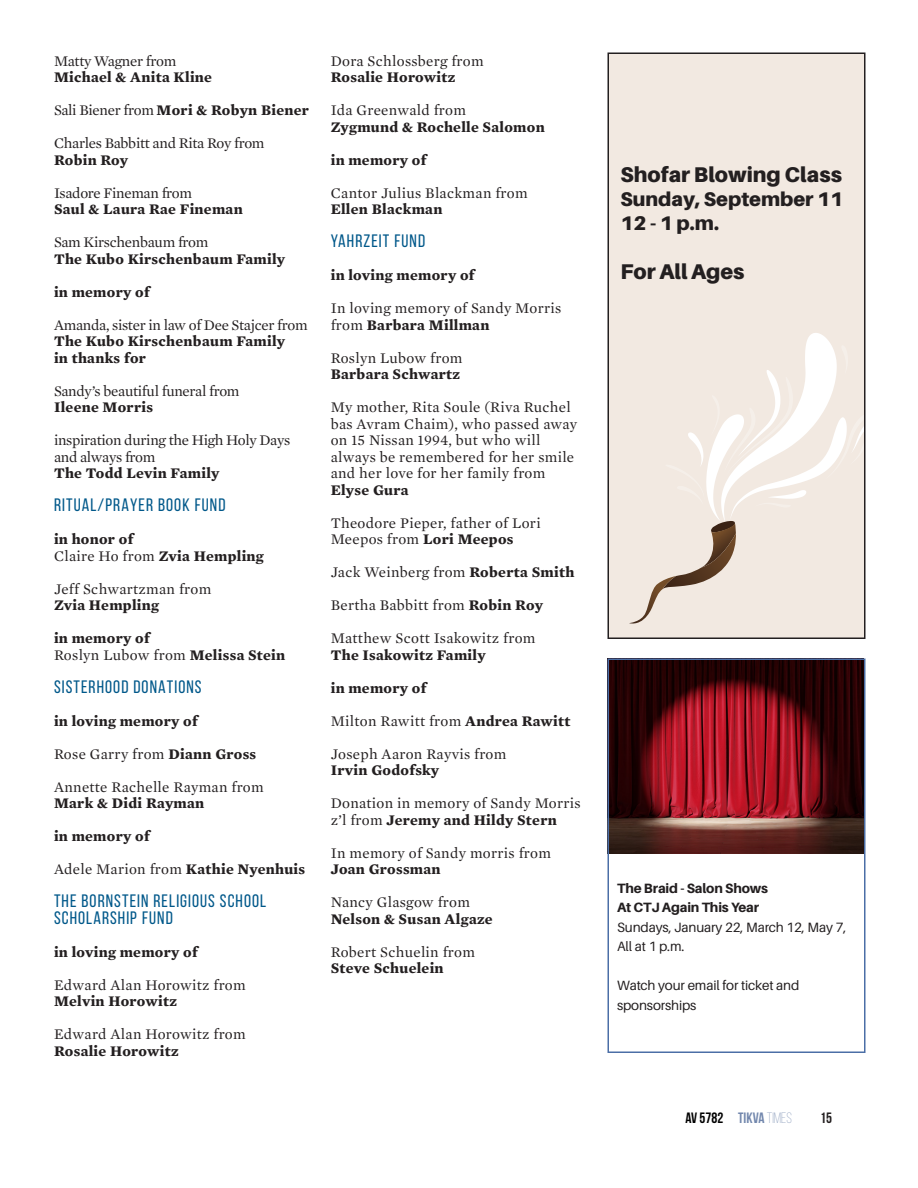
<style>
.page{position:relative;width:918px;height:1188px;background:#fff}
.page>*{position:absolute;margin:0;border:0;box-sizing:border-box;transform-origin:0 0}
.t1{font:900 21.3px "Aileron";color:#231f20}
.t2{font:900 19.8px/23.7px "Aileron";color:#231f20}
.t3{font:18px/16.5px "Bebas Neue";letter-spacing:.06em;color:#00588a}
.t4{font:15px/16.5px "Mercury Text G1";letter-spacing:.02em;color:#231f20}
.t5{font:700 15px "Mercury Text G1";letter-spacing:.02em;color:#231f20}
.t6{font:15px/16.5px "Mercury Text G1";letter-spacing:-.02em;color:#231f20}
.t7{font:700 15px "Bebas Neue";color:#000}
.t8{font:700 15px "Bebas Neue";color:#231f20}
.t9{font:13.5px/19.5px "Aileron";letter-spacing:-.01em;color:#231f20}
.t10{font:800 13.5px "Aileron";letter-spacing:-.01em;color:#231f20}
.s1{font-weight:400}
.s2{font-weight:700}
.s3{color:#7287ad}
.s4{font-weight:300;color:#7287ad}
</style>
<div class="page">
<div style="left:608px;top:53px;width:257px;height:585px;background:#f2e9e1"></div>
<svg style="left:629px;top:333px;width:234px;height:291px"></svg>
<div style="left:608px;top:52px;width:258px;height:587px;border:2px solid #231f20"></div>
<img style="left:611px;top:661px;width:252px;height:193px">
<div style="left:608px;top:658px;width:258px;height:395px;border:2px solid #4b6ea6"></div>
<p class="t6" style="left:54px;top:52px;width:124px">Matty Wagner from</p>
<p class="t5" style="left:54px;top:66px;width:160px">Michael &amp; Anita Kline</p>
<p class="t5" style="left:54px;top:99px;width:257px"><span class="s1">Sali Biener from</span> Mori &amp; Robyn Biener</p>
<p class="t6" style="left:54px;top:134px;width:212px">Charles Babbitt and Rita Roy from</p>
<p class="t5" style="left:54px;top:149px;width:76px">Robin Roy</p>
<p class="t6" style="left:54px;top:184px;width:140px">Isadore Fineman from</p>
<p class="t5" style="left:54px;top:198px;width:190px">Saul &amp; Laura Rae Fineman</p>
<p class="t6" style="left:54px;top:233px;width:156px">Sam Kirschenbaum from</p>
<p class="t5" style="left:54px;top:248px;width:233px">The Kubo Kirschenbaum Family</p>
<p class="t5" style="left:54px;top:281px;width:97px">in memory of</p>
<p class="t6" style="left:54px;top:316px;width:255px">Amanda, sister in law of Dee Stajcer from<br><span class="s2">The Kubo Kirschenbaum Family</span></p>
<p class="t5" style="left:54px;top:347px;width:94px">in thanks for</p>
<p class="t6" style="left:54px;top:382px;width:187px">Sandy’s beautiful funeral from</p>
<p class="t5" style="left:54px;top:396px;width:101px">Ileene Morris</p>
<p class="t6" style="left:54px;top:431px;width:238px">inspiration during the High Holy Days and always from</p>
<p class="t5" style="left:54px;top:462px;width:167px">The Todd Levin Family</p>
<p class="t3" style="left:54px;top:497px;width:173px">RITUAL/PRAYER BOOK FUND</p>
<p class="t5" style="left:54px;top:528px;width:81px">in honor of</p>
<p class="t4" style="left:54px;top:547px;width:211px">Claire Ho from <span class="s2">Zvia Hempling</span></p>
<p class="t4" style="left:54px;top:580px;width:159px">Jeff Schwartzman from</p>
<p class="t5" style="left:54px;top:594px;width:107px">Zvia Hempling</p>
<p class="t5" style="left:54px;top:627px;width:97px">in memory of</p>
<p class="t4" style="left:54px;top:646px;width:233px">Roslyn Lubow from <span class="s2">Melissa Stein</span></p>
<p class="t3" style="left:54px;top:678px;width:149px">SISTERHOOD DONATIONS</p>
<p class="t5" style="left:54px;top:710px;width:145px">in loving memory of</p>
<p class="t4" style="left:54px;top:745px;width:204px">Rose Garry from <span class="s2">Diann Gross</span></p>
<p class="t4" style="left:54px;top:778px;width:211px">Annette Rachelle Rayman from</p>
<p class="t5" style="left:54px;top:792px;width:152px">Mark &amp; Didi Rayman</p>
<p class="t5" style="left:54px;top:825px;width:97px">in memory of</p>
<p class="t4" style="left:54px;top:860px;width:253px">Adele Marion from <span class="s2">Kathie Nyenhuis</span></p>
<p class="t3" style="left:54px;top:893px;width:214px">THE BORNSTEIN RELIGIOUS SCHOOL<br>SCHOLARSHIP FUND</p>
<p class="t5" style="left:54px;top:941px;width:145px">in loving memory of</p>
<p class="t4" style="left:54px;top:976px;width:193px">Edward Alan Horowitz from</p>
<p class="t5" style="left:54px;top:990px;width:124px">Melvin Horowitz</p>
<p class="t4" style="left:54px;top:1025px;width:193px">Edward Alan Horowitz from</p>
<p class="t5" style="left:54px;top:1040px;width:126px">Rosalie Horowitz</p>
<p class="t4" style="left:331px;top:52px;width:154px">Dora Schlossberg from</p>
<p class="t5" style="left:331px;top:66px;width:126px">Rosalie Horowitz</p>
<p class="t4" style="left:331px;top:101px;width:137px">Ida Greenwald from</p>
<p class="t5" style="left:331px;top:116px;width:215px">Zygmund &amp; Rochelle Salomon</p>
<p class="t5" style="left:331px;top:149px;width:97px">in memory of</p>
<p class="t4" style="left:331px;top:184px;width:198px">Cantor Julius Blackman from</p>
<p class="t5" style="left:331px;top:198px;width:113px">Ellen Blackman</p>
<p class="t3" style="left:331px;top:233px;width:96px">YAHRZEIT FUND</p>
<p class="t5" style="left:331px;top:264px;width:145px">in loving memory of</p>
<p class="t4" style="left:331px;top:299px;width:232px">In loving memory of Sandy Morris from <span class="s2">Barbara Millman</span></p>
<p class="t4" style="left:331px;top:349px;width:133px">Roslyn Lubow from</p>
<p class="t5" style="left:331px;top:363px;width:131px">Barbara Schwartz</p>
<p class="t4" style="left:331px;top:398px;width:248px">My mother, Rita Soule (Riva Ruchel bas Avram Chaim), who passed away on 15 Nissan 1994, but who will always be remembered for her smile and her love for her family from<br><span class="s2">Elyse Gura</span></p>
<p class="t4" style="left:331px;top:514px;width:211px">Theodore Pieper, father of Lori<br>Meepos from <span class="s2">Lori Meepos</span></p>
<p class="t4" style="left:331px;top:563px;width:245px">Jack Weinberg from <span class="s2">Roberta Smith</span></p>
<p class="t4" style="left:331px;top:596px;width:214px">Bertha Babbitt from <span class="s2">Robin Roy</span></p>
<p class="t4" style="left:331px;top:629px;width:206px">Matthew Scott Isakowitz from</p>
<p class="t5" style="left:331px;top:644px;width:156px">The Isakowitz Family</p>
<p class="t5" style="left:331px;top:677px;width:97px">in memory of</p>
<p class="t4" style="left:331px;top:712px;width:241px">Milton Rawitt from <span class="s2">Andrea Rawitt</span></p>
<p class="t4" style="left:331px;top:745px;width:177px">Joseph Aaron Rayvis from</p>
<p class="t5" style="left:331px;top:759px;width:110px">Irvin Godofsky</p>
<p class="t4" style="left:331px;top:794px;width:251px">Donation in memory of Sandy Morris z’l from <span class="s2">Jeremy and Hildy Stern</span></p>
<p class="t4" style="left:331px;top:844px;width:222px">In memory of Sandy morris from<br><span class="s2">Joan Grossman</span></p>
<p class="t4" style="left:331px;top:893px;width:141px">Nancy Glasgow from</p>
<p class="t5" style="left:331px;top:908px;width:163px">Nelson &amp; Susan Algaze</p>
<p class="t4" style="left:331px;top:943px;width:146px">Robert Schuelin from</p>
<p class="t5" style="left:331px;top:957px;width:114px">Steve Schuelein</p>
<p class="t1" style="left:620px;top:162px;width:223px">Shofar Blowing Class</p>
<p class="t2" style="left:620px;top:187px;width:224px">Sunday, September 11<br>12 - 1 p.m.</p>
<p class="t1" style="left:620px;top:259px;width:126px">For All Ages</p>
<p class="t10" style="left:617px;top:880px;width:152px">The Braid - Salon Shows</p>
<p class="t10" style="left:617px;top:900px;width:144px">At CTJ Again This Year</p>
<p class="t9" style="left:617px;top:917px;width:231px">Sundays, January 22, March 12, May 7,<br>All at 1 p.m.</p>
<p class="t9" style="left:617px;top:976px;width:184px">Watch your email for ticket and sponsorships</p>
<p class="t7" style="left:685px;top:1110px;width:108px">AV 5782 <span class="s3">TIKVA</span> <span class="s4">TIMES</span></p>
<p class="t8" style="left:820px;top:1110px;width:13px">15</p>
</div>
